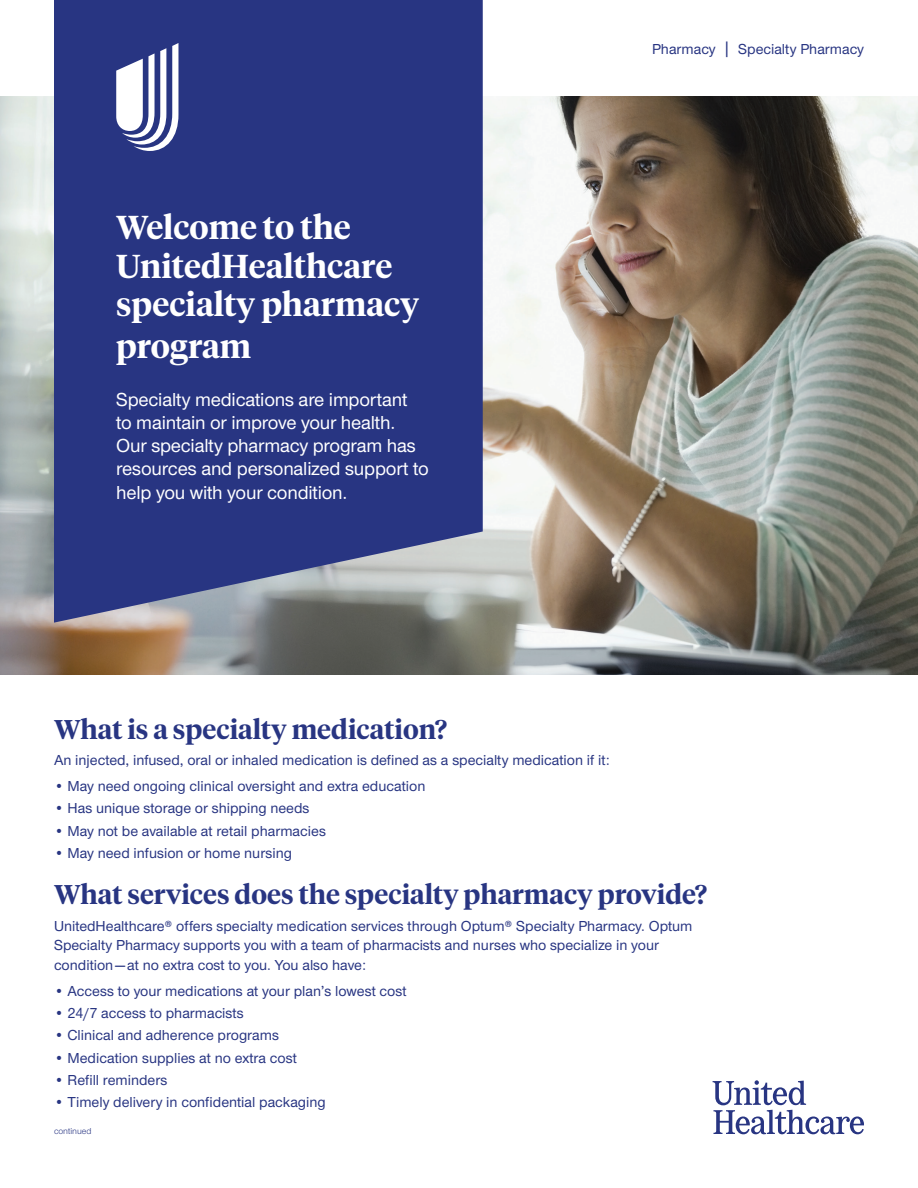
<style>
.page{position:relative;width:918px;height:1188px;background:#fff}
.page>*{position:absolute;margin:0;border:0;box-sizing:border-box;transform-origin:0 0}
.H3{font:600 33px/38.5px "UHC Serif Headline";color:#fff}
.H4{font:600 27px "UHC Serif Headline";color:#283582}
.Lead_In{font:500 19.5px/23.2px "UHC Sans";letter-spacing:-.01em;color:#fff}
.Body{font:500 15px/19.5px "UHC Sans";color:#283582}
.Disclaimer_Copyrigh{font:9px "UHC Sans";color:#283582}
.s1{font-size:18.75px}
</style>
<div class="page">
<img style="left:0;top:97px;width:918px;height:577px">
<svg style="left:54px;top:0;width:429px;height:623px;background:#313d85"></svg>
<svg style="left:713px;top:1080px;width:151px;height:54px"></svg>
<svg style="left:116px;top:43px;width:62px;height:108px"></svg>
<p class="H3" style="left:116px;top:207px;width:305px">Welcome to the<br>UnitedHealthcare specialty pharmacy</p>
<p class="H3" style="left:116px;top:326px;width:136px">program</p>
<p class="Lead_In" style="left:116px;top:387px;width:314px">Specialty medications are important<br>to maintain or improve your health.<br>Our specialty pharmacy program has resources and personalized support to help you with your condition.</p>
<p class="Body" style="left:652px;top:39px;width:213px">Pharmacy <span class="s1">|</span> Specialty Pharmacy</p>
<p class="H4" style="left:54px;top:711px;width:395px">What is a specialty medication?</p>
<p class="Body" style="left:54px;top:750px;width:557px">An injected, infused, oral or inhaled medication is defined as a specialty medication if it:</p>
<p class="Body" style="left:54px;top:776px;width:373px">• May need ongoing clinical oversight and extra education</p>
<p class="Body" style="left:54px;top:798px;width:257px">• Has unique storage or shipping needs</p>
<p class="Body" style="left:54px;top:820px;width:273px">• May not be available at retail pharmacies</p>
<p class="Body" style="left:54px;top:842px;width:240px">• May need infusion or home nursing</p>
<p class="H4" style="left:54px;top:876px;width:655px">What services does the specialty pharmacy provide?</p>
<p class="Body" style="left:54px;top:915px;width:640px">UnitedHealthcare® offers specialty medication services through Optum® Specialty Pharmacy. Optum<br>Specialty Pharmacy supports you with a team of pharmacists and nurses who specialize in your condition—at no extra cost to you. You also have:</p>
<p class="Body" style="left:54px;top:981px;width:354px">• Access to your medications at your plan’s lowest cost</p>
<p class="Body" style="left:54px;top:1003px;width:191px">• 24/7 access to pharmacists</p>
<p class="Body" style="left:54px;top:1025px;width:226px">• Clinical and adherence programs</p>
<p class="Body" style="left:54px;top:1047px;width:244px">• Medication supplies at no extra cost</p>
<p class="Body" style="left:54px;top:1069px;width:115px">• Refill reminders</p>
<p class="Body" style="left:54px;top:1092px;width:273px">• Timely delivery in confidential packaging</p>
<p class="Disclaimer_Copyrigh" style="left:54px;top:1125px;width:39px">continued</p>
</div>
